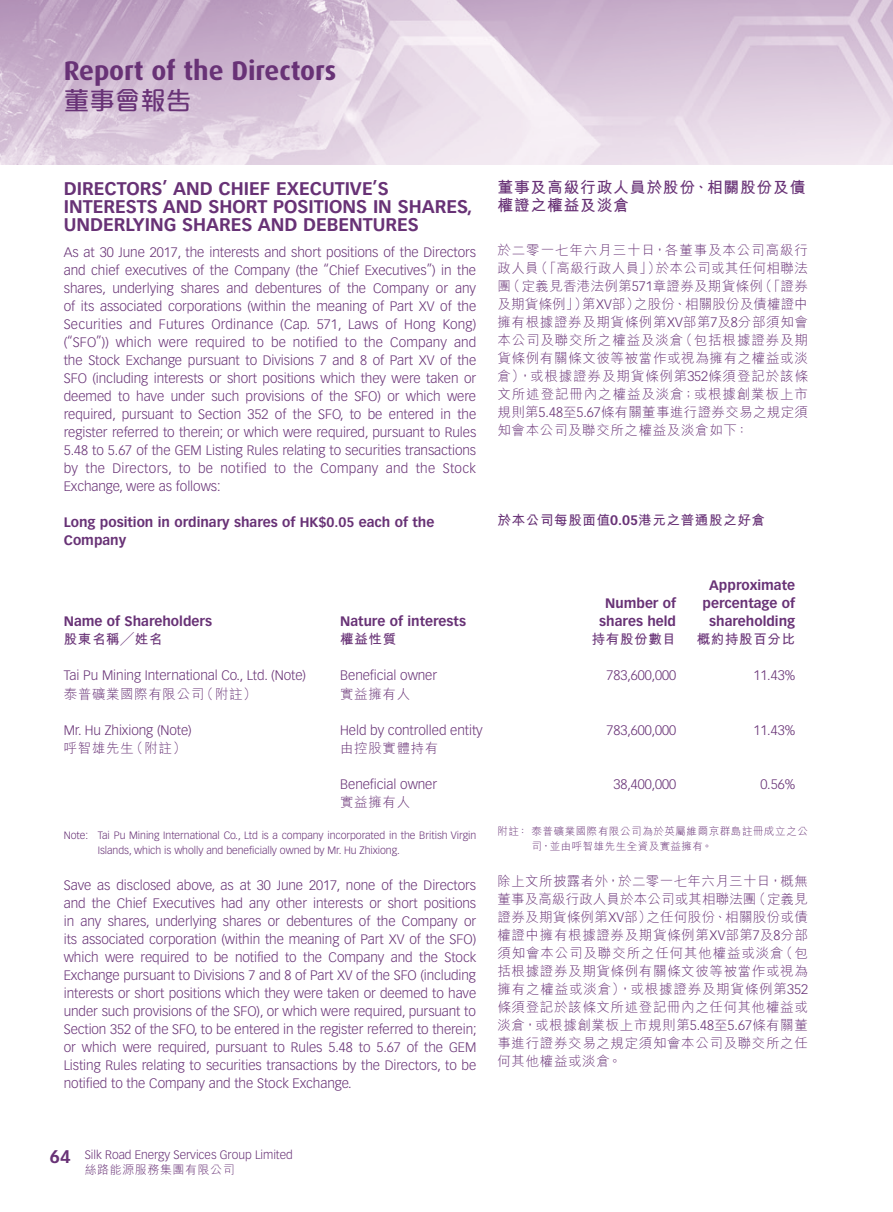
<style>
.page{position:relative;width:893px;height:1212px;background:#fff}
.page>*{position:absolute;margin:0;border:0;box-sizing:border-box;transform-origin:0 0}
.t1{font:700 27px "Dax";letter-spacing:-.005em;color:#683276}
.t2{font:500 25.5px "M Elle HK";color:#683276}
.Heading_1{font:700 18px/18px "Vectora LT Std";color:#683276}
.C_Heading_1{font:700 15.75px/18px "M Hei HK";letter-spacing:.05em;color:#683276}
.Body_Text{font:300 13.5px/18px "Vectora LT Std";letter-spacing:-.005em;color:#683276;text-align:justify}
.C_Body_Text{font:300 13.5px/18px "M Hei HK";letter-spacing:.045em;color:#683276;text-align:justify}
.Body_Text-2{font:700 13.5px "Vectora LT Std";color:#683276}
.Heading_2{font:700 13.5px/18px "Vectora LT Std";color:#683276}
.Body_Text-3{font:300 13.5px "M Hei HK";letter-spacing:.045em;color:#683276}
.Body_Text-4{font:700 13.5px "M Hei HK";letter-spacing:.05em;color:#683276}
.C_Heading_2{font:700 13.5px "M Hei HK";letter-spacing:.05em;color:#683276}
.t3{font:300 12px "Vectora LT Std";letter-spacing:-.005em;color:#683276}
.t4{font:300 12px "M Hei HK";letter-spacing:.045em;color:#683276}
.Notes{font:300 10.5px/15px "Vectora LT Std";letter-spacing:-.005em;color:#683276}
.C_Notes{font:300 10.5px/15px "M Hei HK";letter-spacing:.055em;color:#683276}
.s1{font-family:"Vectora LT Std"}
.s2{font-weight:700;font-size:18px}
</style>
<div class="page">
<img style="left:0;top:0;width:893px;height:164px">
<h1 class="t1" style="left:64px;top:55px;width:274px">Report of the Directors</h1>
<h2 class="t2" style="left:64px;top:88px;width:129px">董事會報告</h2>
<p class="Heading_1" style="left:64px;top:179px;width:410px">DIRECTORS’ AND CHIEF EXECUTIVE’S<br>INTERESTS AND SHORT POSITIONS IN SHARES,<br>UNDERLYING SHARES AND DEBENTURES</p>
<p class="Body_Text" style="left:64px;top:244px;width:414px">As at 30 June 2017, the interests and short positions of the Directors and chief executives of the Company (the “Chief Executives”) in the shares, underlying shares and debentures of the Company or any of its associated corporations (within the meaning of Part XV of the Securities and Futures Ordinance (Cap. 571, Laws of Hong Kong) (“SFO”)) which were required to be notified to the Company and the Stock Exchange pursuant to Divisions 7 and 8 of Part XV of the SFO (including interests or short positions which they were taken or deemed to have under such provisions of the SFO) or which were required, pursuant to Section 352 of the SFO, to be entered in the register referred to therein; or which were required, pursuant to Rules 5.48 to 5.67 of the GEM Listing Rules relating to securities transactions by the Directors, to be notified to the Company and the Stock Exchange, were as follows:</p>
<p class="Heading_2" style="left:64px;top:513px;width:372px">Long position in ordinary shares of HK$0.05 each of the<br>Company</p>
<p class="Body_Text-2" style="left:64px;top:613px;width:150px">Name of Shareholders</p>
<p class="Body_Text-2" style="left:340px;top:613px;width:127px">Nature of interests</p>
<p class="C_Heading_1" style="left:497px;top:177px;width:309px">董事及高級行政人員於股份、相關股份及債權證之權益及淡倉</p>
<p class="C_Body_Text" style="left:497px;top:241px;width:312px">於二零一七年六月三十日，各董事及本公司高級行政人員（「高級行政人員」）於本公司或其任何相聯法團（定義見香港法例第<span class="s1">571</span>章證券及期貨條例（「證券及期貨條例」）第<span class="s1">XV</span>部）之股份、相關股份及債權證中擁有根據證券及期貨條例第<span class="s1">XV</span>部第<span class="s1">7</span>及<span class="s1">8</span>分部須知會本公司及聯交所之權益及淡倉（包括根據證券及期貨條例有關條文彼等被當作或視為擁有之權益或淡倉），或根據證券及期貨條例第<span class="s1">352</span>條須登記於該條文所述登記冊內之權益及淡倉；或根據創業板上市規則第<span class="s1">5.48</span>至<span class="s1">5.67</span>條有關董事進行證券交易之規定須知會本公司及聯交所之權益及淡倉如下：</p>
<p class="C_Heading_2" style="left:497px;top:510px;width:269px">於本公司每股面值<span class="s1">0.05</span>港元之普通股之好倉</p>
<p class="Body_Text-2" style="left:605px;top:595px;width:73px">Number of</p>
<p class="Body_Text-2" style="left:599px;top:613px;width:78px">shares held</p>
<p class="Body_Text-2" style="left:709px;top:577px;width:87px">Approximate</p>
<p class="Body_Text-2" style="left:703px;top:595px;width:94px">percentage of</p>
<p class="Body_Text-2" style="left:709px;top:613px;width:88px">shareholding</p>
<p class="Body_Text-4" style="left:64px;top:629px;width:100px">股東名稱╱姓名</p>
<p class="Body_Text-4" style="left:340px;top:629px;width:58px">權益性質</p>
<p class="Body_Text-4" style="left:592px;top:629px;width:86px">持有股份數目</p>
<p class="Body_Text-4" style="left:697px;top:629px;width:100px">概約持股百分比</p>
<p class="Body_Text" style="left:64px;top:666px;width:244px">Tai Pu Mining International Co., Ltd. (Note)</p>
<p class="Body_Text" style="left:340px;top:666px;width:99px">Beneficial owner</p>
<p class="Body_Text" style="left:606px;top:666px;width:71px">783,600,000</p>
<p class="Body_Text" style="left:753px;top:666px;width:43px">11.43%</p>
<p class="Body_Text-3" style="left:64px;top:687px;width:195px">泰普礦業國際有限公司（附註）</p>
<p class="Body_Text-3" style="left:340px;top:687px;width:71px">實益擁有人</p>
<p class="Body_Text" style="left:64px;top:722px;width:130px">Mr. Hu Zhixiong (Note)</p>
<p class="Body_Text" style="left:340px;top:722px;width:144px">Held by controlled entity</p>
<p class="Body_Text" style="left:606px;top:722px;width:71px">783,600,000</p>
<p class="Body_Text" style="left:753px;top:722px;width:43px">11.43%</p>
<p class="Body_Text-3" style="left:64px;top:741px;width:124px">呼智雄先生（附註）</p>
<p class="Body_Text-3" style="left:340px;top:741px;width:100px">由控股實體持有</p>
<p class="Body_Text" style="left:340px;top:776px;width:99px">Beneficial owner</p>
<p class="Body_Text" style="left:613px;top:776px;width:64px">38,400,000</p>
<p class="Body_Text" style="left:760px;top:776px;width:36px">0.56%</p>
<p class="Body_Text-3" style="left:340px;top:795px;width:71px">實益擁有人</p>
<p class="Notes" style="left:98px;top:827px;width:380px;text-indent:-34px">Note: Tai Pu Mining International Co., Ltd is a company incorporated in the British Virgin<br>Islands, which is wholly and beneficially owned by Mr. Hu Zhixiong.</p>
<p class="Body_Text" style="left:64px;top:876px;width:414px">Save as disclosed above, as at 30 June 2017, none of the Directors and the Chief Executives had any other interests or short positions in any shares, underlying shares or debentures of the Company or its associated corporation (within the meaning of Part XV of the SFO) which were required to be notified to the Company and the Stock Exchange pursuant to Divisions 7 and 8 of Part XV of the SFO (including interests or short positions which they were taken or deemed to have under such provisions of the SFO), or which were required, pursuant to Section 352 of the SFO, to be entered in the register referred to therein; or which were required, pursuant to Rules 5.48 to 5.67 of the GEM Listing Rules relating to securities transactions by the Directors, to be notified to the Company and the Stock Exchange.</p>
<p class="C_Notes" style="left:531px;top:823px;width:278px;text-indent:-34px">附註：泰普礦業國際有限公司為於英屬維爾京群島註冊成立之公司，並由呼智雄先生全資及實益擁有。</p>
<p class="C_Body_Text" style="left:497px;top:872px;width:312px">除上文所披露者外，於二零一七年六月三十日，概無董事及高級行政人員於本公司或其相聯法團（定義見證券及期貨條例第<span class="s1">XV</span>部）之任何股份、相關股份或債權證中擁有根據證券及期貨條例第<span class="s1">XV</span>部第<span class="s1">7</span>及<span class="s1">8</span>分部須知會本公司及聯交所之任何其他權益或淡倉（包括根據證券及期貨條例有關條文彼等被當作或視為擁有之權益或淡倉），或根據證券及期貨條例第<span class="s1">352</span>條須登記於該條文所述登記冊內之任何其他權益或淡倉，或根據創業板上市規則第<span class="s1">5.48</span>至<span class="s1">5.67</span>條有關董事進行證券交易之規定須知會本公司及聯交所之任何其他權益或淡倉。</p>
<p class="t3" style="left:50px;top:1147px;width:245px"><span class="s2">64</span> Silk Road Energy Services Group Limited</p>
<p class="t4" style="left:85px;top:1163px;width:152px">絲路能源服務集團有限公司</p>
</div>
